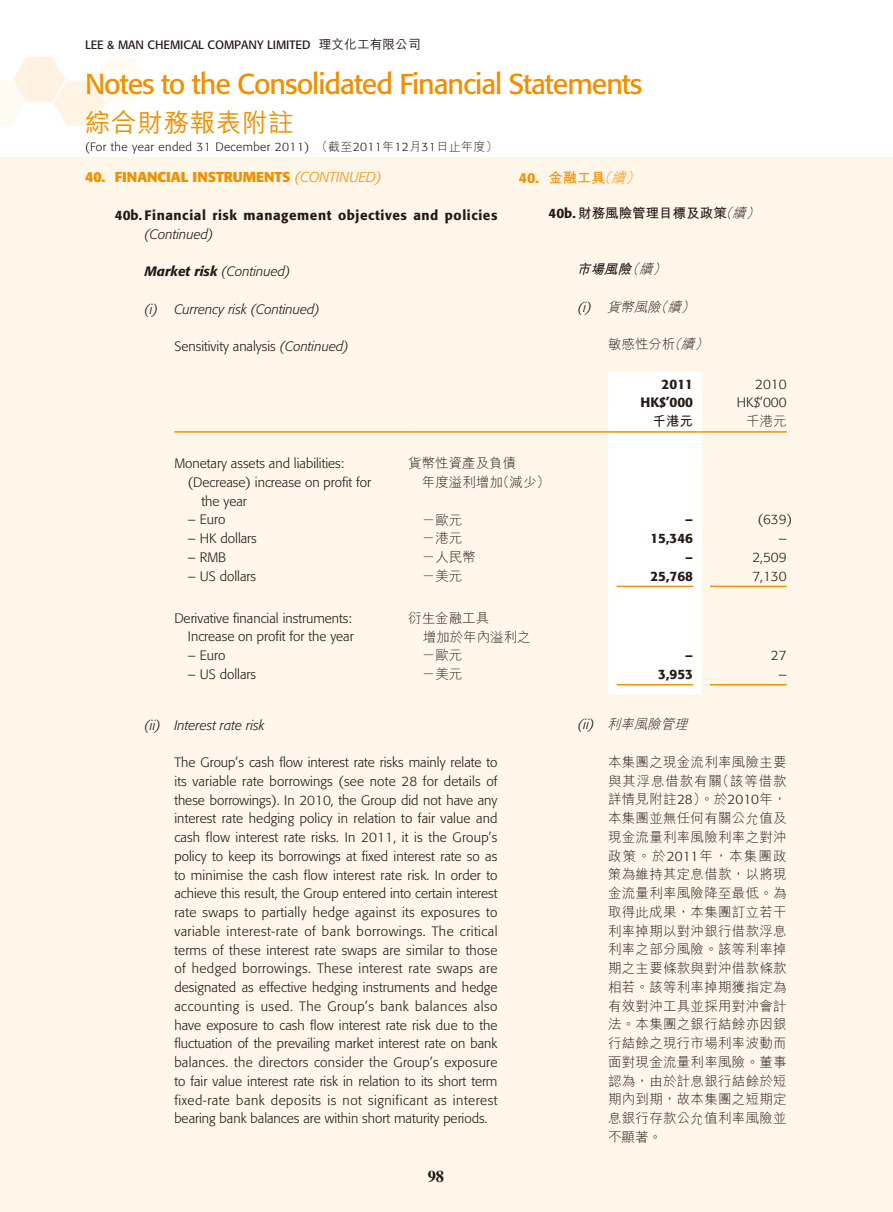
<style>
.page{position:relative;width:893px;height:1212px;background:#fff}
.page>*{position:absolute;margin:0;border:0;box-sizing:border-box;transform-origin:0 0}
.t1{font:28.5px "Formata";letter-spacing:-.035em;color:#f09000}
.t2{font:25.5px "M Hei HK Medium E Ten B5 H";letter-spacing:.03em;color:#f09000}
.t3{font:700 16.5px "Times LT Std";color:#231916}
.t4{font:700 14.25px "Formata";color:#f09000}
.t5{font:14.25px "M Hei HK Bold E Ten B5 H";color:#f09000}
.t6{font:300 13.5px/18.8px "Formata";color:#231916}
.t7{font:13.5px/18.8px "M Hei HK Light E Ten B5 H";color:#231916;text-align:justify}
.t8{font:500 13.5px "Formata";letter-spacing:.04em;color:#231916}
.t9{font:italic 300 13.5px "Formata";color:#231916}
.t10{font:13.5px "M Hei HK Bold E Ten B5 H";color:#231916}
.t11{font:italic 13.5px "M Hei HK Light E Ten B5 H";color:#231916}
.t12{font:italic 13.5px "M Hei HK Bold E Ten B5 H";color:#231916}
.t13{font:300 12px "Formata";letter-spacing:.03em;color:#231916}
.t14{font:12px "Formata";color:#231916}
.s1{font-family:"M Hei HK Medium E Ten B5 H";font-size:12.75px}
.s2{font-family:"M Hei HK Light E Ten B5 H";font-weight:400}
.s3{font-weight:300;font-style:italic}
.s4{font-weight:500}
.s5{font-style:italic}
.s6{font-family:"Formata";font-weight:500}
.s7{font-family:"M Hei HK Light E Ten B5 H";font-style:italic}
.s8{font-family:"M Hei HK Light E Ten B5 H"}
.s9{font-family:"Formata";font-weight:300}
</style>
<div class="page">
<div style="left:0;top:157px;width:893px;height:1055px;background:#fff6ea"></div>
<svg style="left:0;top:57px;width:146px;height:69px"></svg>
<div style="left:608px;top:372px;width:94px;height:322px;background:#fff"></div>
<div style="left:608px;top:409px;width:94px;height:19px;background:#fff"></div>
<hr style="left:174px;top:431px;width:234px;height:2px;background:#f09000">
<hr style="left:408px;top:431px;width:200px;height:2px;background:#f09000">
<hr style="left:608px;top:431px;width:94px;height:2px;background:#f09000">
<hr style="left:702px;top:431px;width:85px;height:2px;background:#f09000">
<hr style="left:617px;top:586px;width:76px;height:1px;background:#f09000">
<hr style="left:710px;top:586px;width:77px;height:1px;background:#f09000">
<hr style="left:617px;top:684px;width:76px;height:1px;background:#f09000">
<hr style="left:710px;top:684px;width:77px;height:1px;background:#f09000">
<p class="t14" style="left:85px;top:39px;width:337px">LEE &amp; MAN CHEMICAL COMPANY LIMITED <span class="s1">理文化工有限公司</span></p>
<h1 class="t1" style="left:85px;top:71px;width:559px">Notes to the Consolidated Financial Statements</h1>
<h2 class="t2" style="left:85px;top:112px;width:210px">綜合財務報表附註</h2>
<p class="t13" style="left:85px;top:141px;width:414px">(For the year ended 31 December 2011) <span class="s2">（截至</span>2011<span class="s2">年</span>12<span class="s2">月</span>31<span class="s2">日止年度）</span></p>
<p class="t4" style="left:85px;top:171px;width:298px">40. FINANCIAL INSTRUMENTS <span class="s3">(CONTINUED)</span></p>
<p class="t8" style="left:115px;top:209px;width:384px">40b. Financial risk management objectives and policies</p>
<p class="t9" style="left:145px;top:228px;width:70px">(Continued)</p>
<p class="t9" style="left:145px;top:265px;width:147px"><span class="s4">Market risk</span> (Continued)</p>
<p class="t9" style="left:145px;top:303px;width:177px">(i) Currency risk (Continued)</p>
<p class="t6" style="left:174px;top:338px;width:176px">Sensitivity analysis <span class="s5">(Continued)</span></p>
<p class="t5" style="left:519px;top:172px;width:126px"><span class="s6">40.</span> 金融工具<span class="s7">（續）</span></p>
<p class="t10" style="left:549px;top:208px;width:216px"><span class="s6">40b.</span> 財務風險管理目標及政策<span class="s7">（續）</span></p>
<p class="t12" style="left:577px;top:264px;width:94px">市場風險<span class="s8">（續）</span></p>
<p class="t11" style="left:577px;top:302px;width:123px"><span class="s9">(i)</span> 貨幣風險（續）</p>
<p class="t7" style="left:608px;top:337px;width:105px">敏感性分析<span class="s5">（續）</span></p>
<p class="t8" style="left:662px;top:378px;width:33px">2011</p>
<p class="t6" style="left:755px;top:375px;width:33px">2010</p>
<p class="t8" style="left:640px;top:397px;width:54px">HK$’000</p>
<p class="t6" style="left:737px;top:394px;width:51px">HK$’000</p>
<p class="t10" style="left:653px;top:416px;width:42px">千港元</p>
<p class="t7" style="left:746px;top:414px;width:42px">千港元</p>
<p class="t6" style="left:174px;top:455px;width:171px">Monetary assets and liabilities:</p>
<p class="t7" style="left:408px;top:456px;width:109px">貨幣性資產及負債</p>
<p class="t6" style="left:202px;top:474px;width:171px;text-indent:-14px">(Decrease) increase on profit for the year</p>
<p class="t7" style="left:422px;top:475px;width:130px">年度溢利增加（減少）</p>
<p class="t6" style="left:188px;top:511px;width:39px">– Euro</p>
<p class="t7" style="left:422px;top:512px;width:42px">－歐元</p>
<p class="t8" style="left:685px;top:514px;width:9px">–</p>
<p class="t6" style="left:758px;top:511px;width:36px">(639)</p>
<p class="t6" style="left:188px;top:530px;width:70px">– HK dollars</p>
<p class="t7" style="left:422px;top:531px;width:42px">－港元</p>
<p class="t8" style="left:650px;top:532px;width:44px">15,346</p>
<p class="t6" style="left:779px;top:530px;width:9px">–</p>
<p class="t6" style="left:188px;top:549px;width:40px">– RMB</p>
<p class="t7" style="left:422px;top:550px;width:56px">－人民幣</p>
<p class="t8" style="left:685px;top:551px;width:9px">–</p>
<p class="t6" style="left:752px;top:549px;width:36px">2,509</p>
<p class="t6" style="left:188px;top:567px;width:70px">– US dollars</p>
<p class="t7" style="left:422px;top:568px;width:42px">－美元</p>
<p class="t8" style="left:650px;top:570px;width:44px">25,768</p>
<p class="t6" style="left:752px;top:567px;width:36px">7,130</p>
<p class="t6" style="left:174px;top:609px;width:179px">Derivative financial instruments:</p>
<p class="t7" style="left:408px;top:610px;width:82px">衍生金融工具</p>
<p class="t6" style="left:188px;top:628px;width:167px">Increase on profit for the year</p>
<p class="t7" style="left:423px;top:629px;width:109px">增加於年內溢利之</p>
<p class="t6" style="left:188px;top:647px;width:39px">– Euro</p>
<p class="t7" style="left:422px;top:648px;width:42px">－歐元</p>
<p class="t8" style="left:685px;top:649px;width:9px">–</p>
<p class="t6" style="left:771px;top:647px;width:17px">27</p>
<p class="t6" style="left:188px;top:666px;width:70px">– US dollars</p>
<p class="t7" style="left:422px;top:667px;width:42px">－美元</p>
<p class="t8" style="left:658px;top:668px;width:36px">3,953</p>
<p class="t6" style="left:779px;top:666px;width:9px">–</p>
<p class="t9" style="left:145px;top:719px;width:122px">(ii) Interest rate risk</p>
<p class="t6" style="left:174px;top:754px;width:325px;text-align:justify">The Group’s cash flow interest rate risks mainly relate to its variable rate borrowings (see note 28 for details of these borrowings). In 2010, the Group did not have any interest rate hedging policy in relation to fair value and cash flow interest rate risks. In 2011, it is the Group’s policy to keep its borrowings at fixed interest rate so as to minimise the cash flow interest rate risk. In order to achieve this result, the Group entered into certain interest rate swaps to partially hedge against its exposures to variable interest-rate of bank borrowings. The critical terms of these interest rate swaps are similar to those of hedged borrowings. These interest rate swaps are designated as effective hedging instruments and hedge accounting is used. The Group’s bank balances also have exposure to cash flow interest rate risk due to the fluctuation of the prevailing market interest rate on bank balances. the directors consider the Group’s exposure to fair value interest rate risk in relation to its short term fixed-rate bank deposits is not significant as interest bearing bank balances are within short maturity periods.</p>
<p class="t11" style="left:577px;top:719px;width:116px"><span class="s9">(ii)</span> 利率風險管理</p>
<p class="t7" style="left:608px;top:754px;width:180px">本集團之現金流利率風險主要與其浮息借款有關（該等借款詳情見附註<span class="s9">28</span>）。於<span class="s9">2010</span>年，本集團並無任何有關公允值及現金流量利率風險利率之對沖政策。於<span class="s9">2011</span>年，本集團政策為維持其定息借款，以將現金流量利率風險降至最低。為取得此成果，本集團訂立若干利率掉期以對沖銀行借款浮息利率之部分風險。該等利率掉期之主要條款與對沖借款條款相若。該等利率掉期獲指定為有效對沖工具並採用對沖會計法。本集團之銀行結餘亦因銀行結餘之現行市場利率波動而面對現金流量利率風險。董事認為，由於計息銀行結餘於短期內到期，故本集團之短期定息銀行存款公允值利率風險並不顯著。</p>
<p class="t3" style="left:428px;top:1170px;width:18px">98</p>
</div>
